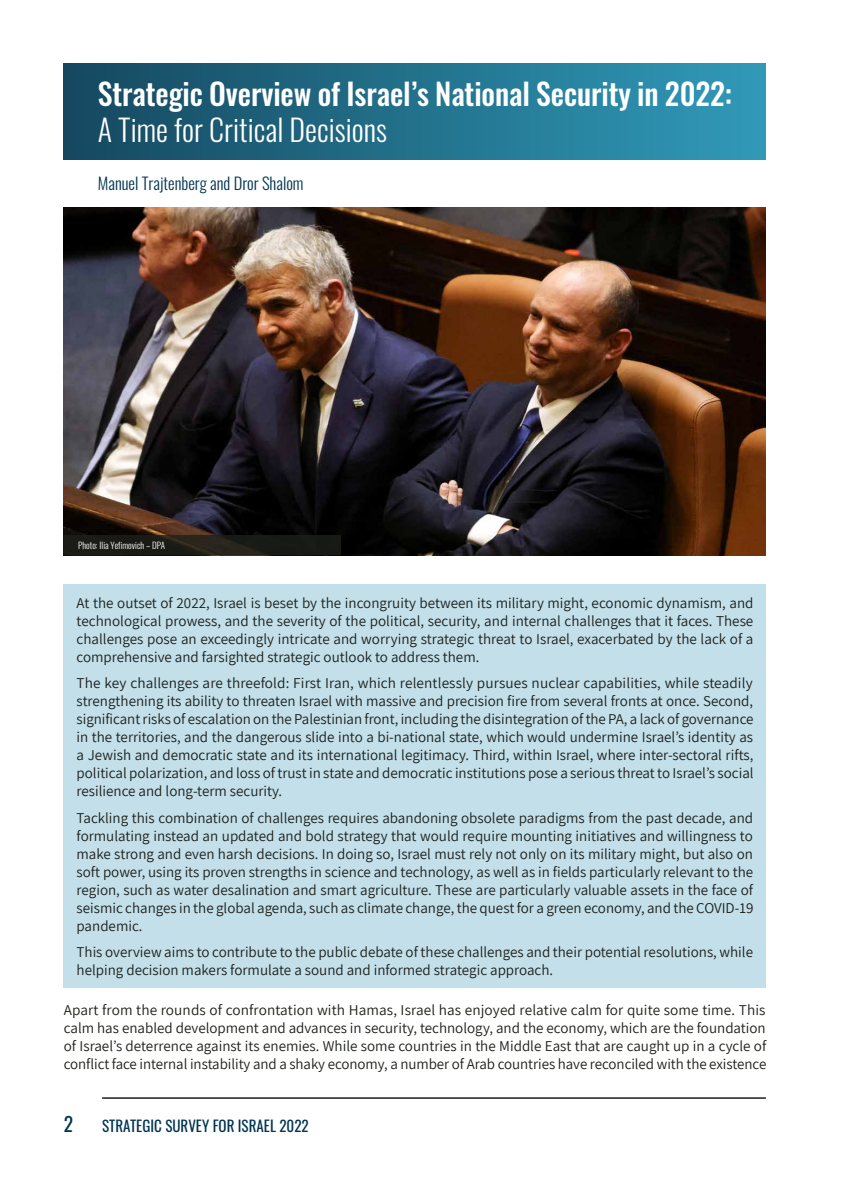
<style>
.page{position:relative;width:851px;height:1191px;background:#fff}
.page>*{position:absolute;margin:0;border:0;box-sizing:border-box;transform-origin:0 0}
.t1{font:500 30px "Oswald";letter-spacing:-.005em;color:#fff}
.t2{font:300 30px "Oswald";color:#fff}
.t3{font:19.5px "Oswald";color:#003554}
.t4{font:300 16.5px "Oswald";color:#003554}
.t5{font:15px/18px "Assistant";color:#1d201a;text-align:justify}
.t6{font:15px "Oswald";color:#003554}
.t7{font:300 9px "Oswald";color:#fff}
</style>
<div class="page">
<div style="left:64px;top:64px;width:701px;height:95px;background:linear-gradient(to right,#15485f,#319ab9)"></div>
<div style="left:64px;top:584px;width:701px;height:90px;background:#c3dfea"></div>
<div style="left:64px;top:664px;width:701px;height:145px;background:#c3dfea"></div>
<div style="left:64px;top:799px;width:701px;height:144px;background:#c3dfea"></div>
<div style="left:64px;top:933px;width:701px;height:55px;background:#c3dfea"></div>
<img style="left:64px;top:208px;width:701px;height:347px">
<svg style="left:66px;top:537px;width:272px;height:16px;background:#1c1d17"></svg>
<div style="left:64px;top:535px;width:276px;height:20px;border:1px solid #1d201a"></div>
<hr style="left:102px;top:1097px;width:663px;height:1px;background:#1d201a">
<h1 class="t1" style="left:98px;top:67px;width:635px">Strategic Overview of Israel’s National Security in 2022:</h1>
<h1 class="t2" style="left:98px;top:103px;width:290px">A Time for Critical Decisions</h1>
<p class="t4" style="left:98px;top:169px;width:207px">Manuel Trajtenberg and Dror Shalom</p>
<p class="t7" style="left:78px;top:537px;width:88px">Photo: Ilia Yefimovich – DPA</p>
<p class="t5" style="left:77px;top:593px;width:678px">At the outset of 2022, Israel is beset by the incongruity between its military might, economic dynamism, and technological prowess, and the severity of the political, security, and internal challenges that it faces. These challenges pose an exceedingly intricate and worrying strategic threat to Israel, exacerbated by the lack of a comprehensive and farsighted strategic outlook to address them.</p>
<p class="t5" style="left:77px;top:673px;width:678px">The key challenges are threefold: First Iran, which relentlessly pursues nuclear capabilities, while steadily strengthening its ability to threaten Israel with massive and precision fire from several fronts at once. Second, significant risks of escalation on the Palestinian front, including the disintegration of the PA, a lack of governance in the territories, and the dangerous slide into a bi-national state, which would undermine Israel’s identity as a Jewish and democratic state and its international legitimacy. Third, within Israel, where inter-sectoral rifts, political polarization, and loss of trust in state and democratic institutions pose a serious threat to Israel’s social resilience and long-term security.</p>
<p class="t5" style="left:77px;top:808px;width:678px">Tackling this combination of challenges requires abandoning obsolete paradigms from the past decade, and formulating instead an updated and bold strategy that would require mounting initiatives and willingness to make strong and even harsh decisions. In doing so, Israel must rely not only on its military might, but also on soft power, using its proven strengths in science and technology, as well as in fields particularly relevant to the region, such as water desalination and smart agriculture. These are particularly valuable assets in the face of seismic changes in the global agenda, such as climate change, the quest for a green economy, and the COVID-19 pandemic.</p>
<p class="t5" style="left:77px;top:942px;width:678px">This overview aims to contribute to the public debate of these challenges and their potential resolutions, while helping decision makers formulate a sound and informed strategic approach.</p>
<p class="t5" style="left:64px;top:999px;width:704px">Apart from the rounds of confrontation with Hamas, Israel has enjoyed relative calm for quite some time. This calm has enabled development and advances in security, technology, and the economy, which are the foundation of Israel’s deterrence against its enemies. While some countries in the Middle East that are caught up in a cycle of conflict face internal instability and a shaky economy, a number of Arab countries have reconciled with the existence</p>
<h2 class="t3" style="left:64px;top:1107px;width:11px">2</h2>
<p class="t6" style="left:102px;top:1113px;width:208px">STRATEGIC SURVEY FOR ISRAEL 2022</p>
</div>
